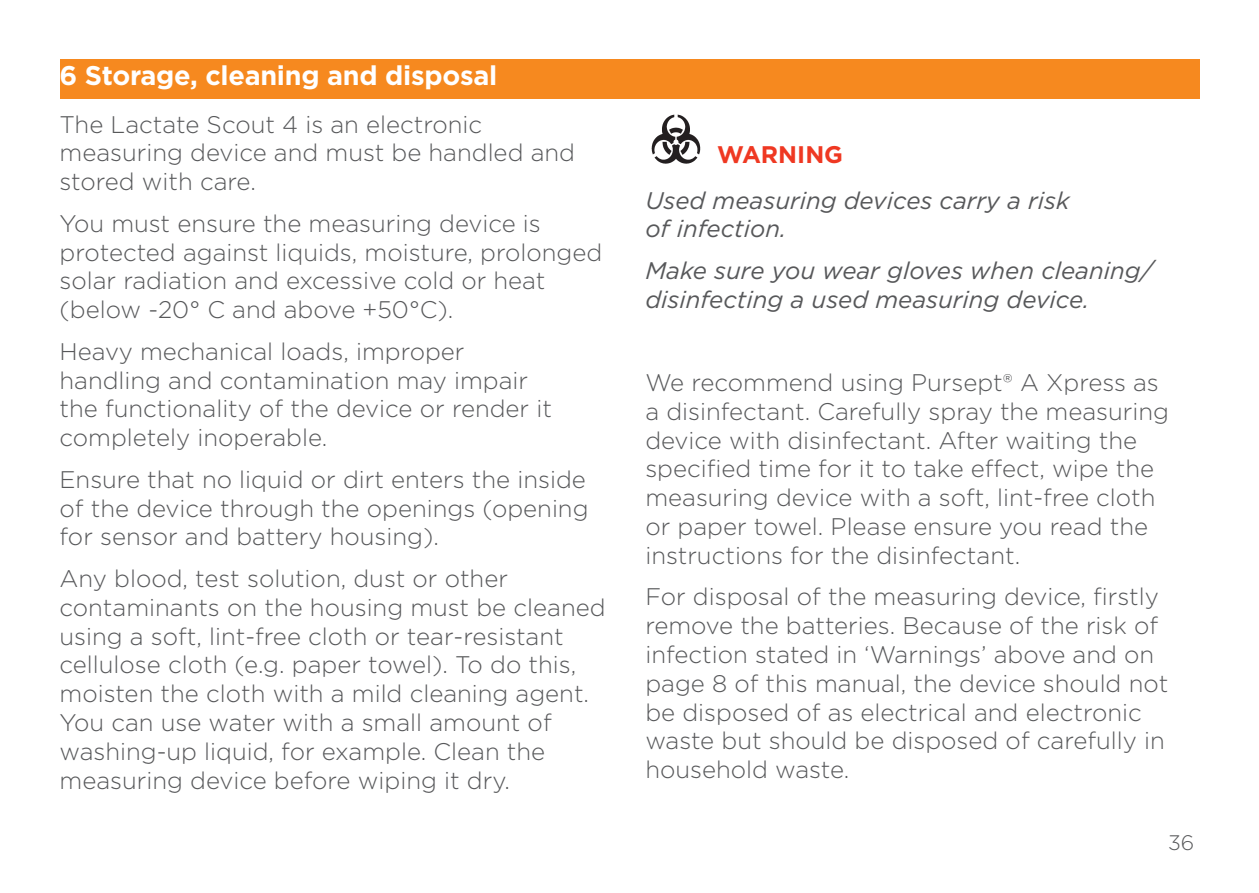
<style>
.page{position:relative;width:1259px;height:893px;background:#fff}
.page>*{position:absolute;margin:0;border:0;box-sizing:border-box;transform-origin:0 0}
.Body_Copy{font:700 27px "Gotham";letter-spacing:-.01em;color:#fff}
.Body_text{font:300 24px/28.8px "Gotham";color:#57585a}
.Body_text-2{font:italic 24px/28.8px "Gotham";color:#57585a}
.Heading_1{font:700 24px "Gotham";color:#ef3822}
.t1{font:300 21px "Gotham";color:#57585a}
</style>
<div class="page">
<div style="left:60px;top:60px;width:1139px;height:39px;background:#f6891f"></div>
<img style="left:651px;top:114px;width:50px;height:50px">
<p class="Body_Copy" style="left:60px;top:57px;width:439px">6 Storage, cleaning and disposal</p>
<p class="Body_text" style="left:60px;top:109px;width:517px">The Lactate Scout 4 is an electronic measuring device and must be handled and stored with care.</p>
<p class="Body_text" style="left:60px;top:208px;width:544px">You must ensure the measuring device is protected against liquids, moisture, prolonged solar radiation and excessive cold or heat (below -20° C and above +50°C).</p>
<p class="Body_text" style="left:60px;top:336px;width:494px">Heavy mechanical loads, improper handling and contamination may impair the functionality of the device or render it completely inoperable.</p>
<p class="Body_text" style="left:60px;top:464px;width:530px;text-align:justify">Ensure that no liquid or dirt enters the inside of the device through the openings (opening for sensor and battery housing).</p>
<p class="Body_text" style="left:60px;top:563px;width:547px">Any blood, test solution, dust or other contaminants on the housing must be cleaned using a soft, lint-free cloth or tear-resistant cellulose cloth (e.g. paper towel). To do this, moisten the cloth with a mild cleaning agent.<br>You can use water with a small amount of washing-up liquid, for example. Clean the measuring device before wiping it dry.</p>
<p class="Heading_1" style="left:717px;top:138px;width:127px">WARNING</p>
<p class="Body_text-2" style="left:645px;top:185px;width:426px">Used measuring devices carry a risk of infection.</p>
<p class="Body_text-2" style="left:645px;top:256px;width:509px">Make sure you wear gloves when cleaning/ disinfecting a used measuring device.</p>
<p class="Body_text" style="left:645px;top:367px;width:525px">We recommend using Pursept® A Xpress as a disinfectant. Carefully spray the measuring device with disinfectant. After waiting the specified time for it to take effect, wipe the measuring device with a soft, lint-free cloth or paper towel. Please ensure you read the instructions for the disinfectant.</p>
<p class="Body_text" style="left:645px;top:582px;width:524px">For disposal of the measuring device, firstly remove the batteries. Because of the risk of infection stated in ‘Warnings’ above and on page 8 of this manual, the device should not be disposed of as electrical and electronic waste but should be disposed of carefully in household waste.</p>
<p class="t1" style="left:1168px;top:830px;width:28px">36</p>
</div>
